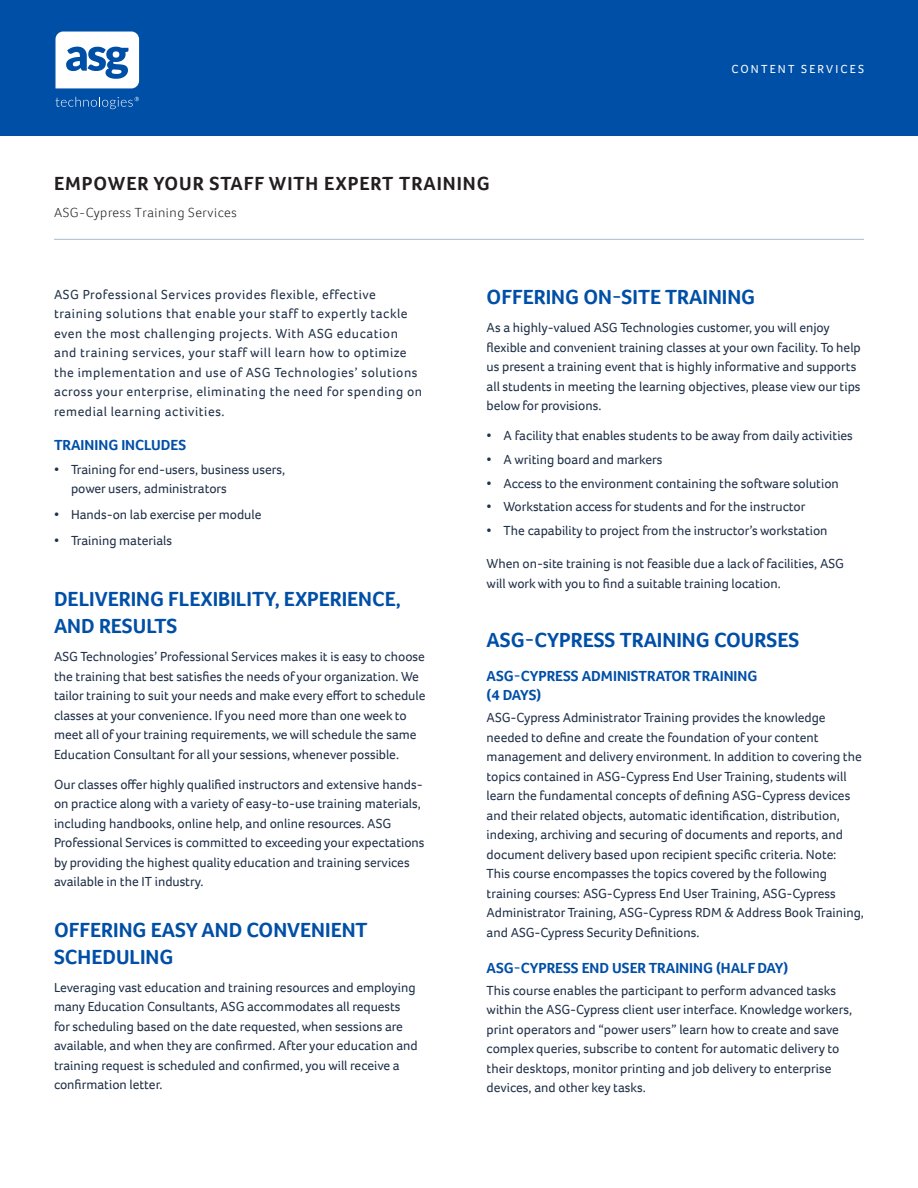
<style>
.page{position:relative;width:918px;height:1188px;background:#fff}
.page>*{position:absolute;margin:0;border:0;box-sizing:border-box;transform-origin:0 0}
.paragraph_header{font:700 21px/27px "Foco";color:#004fa7}
.t1{font:700 19.5px "Foco";letter-spacing:.05em;color:#231f20}
.paragraph_smaller_su{font:700 15px/19.5px "Foco";color:#004fa7}
.body_primary{font:13.5px/19.5px "Foco";color:#223249}
.body_primary-2{font:13.5px/19.5px "Foco";letter-spacing:.04em;color:#223249}
.t2{font:300 13.5px "Foco";letter-spacing:.04em;color:#231f20}
.t3{font:12px "Foco";letter-spacing:.18em;color:#fff}
</style>
<div class="page">
<hr style="left:54px;top:239px;width:810px;height:1px;background:#aabecc">
<div style="left:0;top:0;width:918px;height:135px;background:#004fa7"></div>
<svg style="left:56px;top:97px;width:83px;height:12px"></svg>
<svg style="left:56px;top:32px;width:83px;height:56px"></svg>
<h2 class="t1" style="left:54px;top:170px;width:437px">EMPOWER YOUR STAFF WITH EXPERT TRAINING</h2>
<p class="t2" style="left:54px;top:204px;width:184px">ASG-Cypress Training Services</p>
<p class="t3" style="left:731px;top:61px;width:134px">CONTENT SERVICES</p>
<p class="body_primary-2" style="left:54px;top:284px;width:370px">ASG Professional Services provides flexible, effective training solutions that enable your staff to expertly tackle even the most challenging projects. With ASG education and training services, your staff will learn how to optimize the implementation and use of ASG Technologies’ solutions across your enterprise, eliminating the need for spending on remedial learning activities.</p>
<p class="paragraph_smaller_su" style="left:54px;top:435px;width:134px">TRAINING INCLUDES</p>
<p class="body_primary" style="left:71px;top:459px;width:216px;text-indent:-17px">• Training for end-users, business users, power users, administrators</p>
<p class="body_primary" style="left:54px;top:505px;width:209px">• Hands-on lab exercise per module</p>
<p class="body_primary" style="left:54px;top:531px;width:120px">• Training materials</p>
<p class="paragraph_header" style="left:54px;top:585px;width:349px">DELIVERING FLEXIBILITY, EXPERIENCE,<br>AND RESULTS</p>
<p class="body_primary" style="left:54px;top:647px;width:373px">ASG Technologies’ Professional Services makes it is easy to choose the training that best satisfies the needs of your organization. We tailor training to suit your needs and make every effort to schedule classes at your convenience. If you need more than one week to meet all of your training requirements, we will schedule the same Education Consultant for all your sessions, whenever possible.</p>
<p class="body_primary" style="left:54px;top:774px;width:372px">Our classes offer highly qualified instructors and extensive hands&shy;on practice along with a variety of easy-to-use training materials, including handbooks, online help, and online resources. ASG Professional Services is committed to exceeding your expectations by providing the highest quality education and training services available in the IT industry.</p>
<p class="paragraph_header" style="left:54px;top:916px;width:315px">OFFERING EASY AND CONVENIENT<br>SCHEDULING</p>
<p class="body_primary" style="left:54px;top:977px;width:365px">Leveraging vast education and training resources and employing many Education Consultants, ASG accommodates all requests for scheduling based on the date requested, when sessions are available, and when they are confirmed. After your education and training request is scheduled and confirmed, you will receive a confirmation letter.</p>
<p class="paragraph_header" style="left:487px;top:283px;width:270px">OFFERING ON-SITE TRAINING</p>
<p class="body_primary" style="left:487px;top:318px;width:376px">As a highly-valued ASG Technologies customer, you will enjoy flexible and convenient training classes at your own facility. To help us present a training event that is highly informative and supports all students in meeting the learning objectives, please view our tips below for provisions.</p>
<p class="body_primary" style="left:487px;top:426px;width:368px">• A facility that enables students to be away from daily activities</p>
<p class="body_primary" style="left:487px;top:449px;width:177px">• A writing board and markers</p>
<p class="body_primary" style="left:487px;top:473px;width:354px">• Access to the environment containing the software solution</p>
<p class="body_primary" style="left:487px;top:497px;width:320px">• Workstation access for students and for the instructor</p>
<p class="body_primary" style="left:487px;top:521px;width:342px">• The capability to project from the instructor’s workstation</p>
<p class="body_primary" style="left:487px;top:554px;width:359px">When on-site training is not feasible due a lack of facilities, ASG will work with you to find a suitable training location.</p>
<p class="paragraph_header" style="left:487px;top:626px;width:314px">ASG-CYPRESS TRAINING COURSES</p>
<p class="paragraph_smaller_su" style="left:487px;top:666px;width:272px">ASG-CYPRESS ADMINISTRATOR TRAINING (4 DAYS)</p>
<p class="body_primary" style="left:487px;top:708px;width:379px">ASG-Cypress Administrator Training provides the knowledge needed to define and create the foundation of your content management and delivery environment. In addition to covering the topics contained in ASG-Cypress End User Training, students will learn the fundamental concepts of defining ASG-Cypress devices and their related objects, automatic identification, distribution, indexing, archiving and securing of documents and reports, and document delivery based upon recipient specific criteria. Note:<br>This course encompasses the topics covered by the following training courses: ASG-Cypress End User Training, ASG-Cypress Administrator Training, ASG-Cypress RDM &amp; Address Book Training, and ASG-Cypress Security Definitions.</p>
<p class="paragraph_smaller_su" style="left:487px;top:958px;width:303px">ASG-CYPRESS END USER TRAINING (HALF DAY)</p>
<p class="body_primary" style="left:487px;top:980px;width:367px">This course enables the participant to perform advanced tasks within the ASG-Cypress client user interface. Knowledge workers, print operators and “power users” learn how to create and save complex queries, subscribe to content for automatic delivery to their desktops, monitor printing and job delivery to enterprise devices, and other key tasks.</p>
</div>
